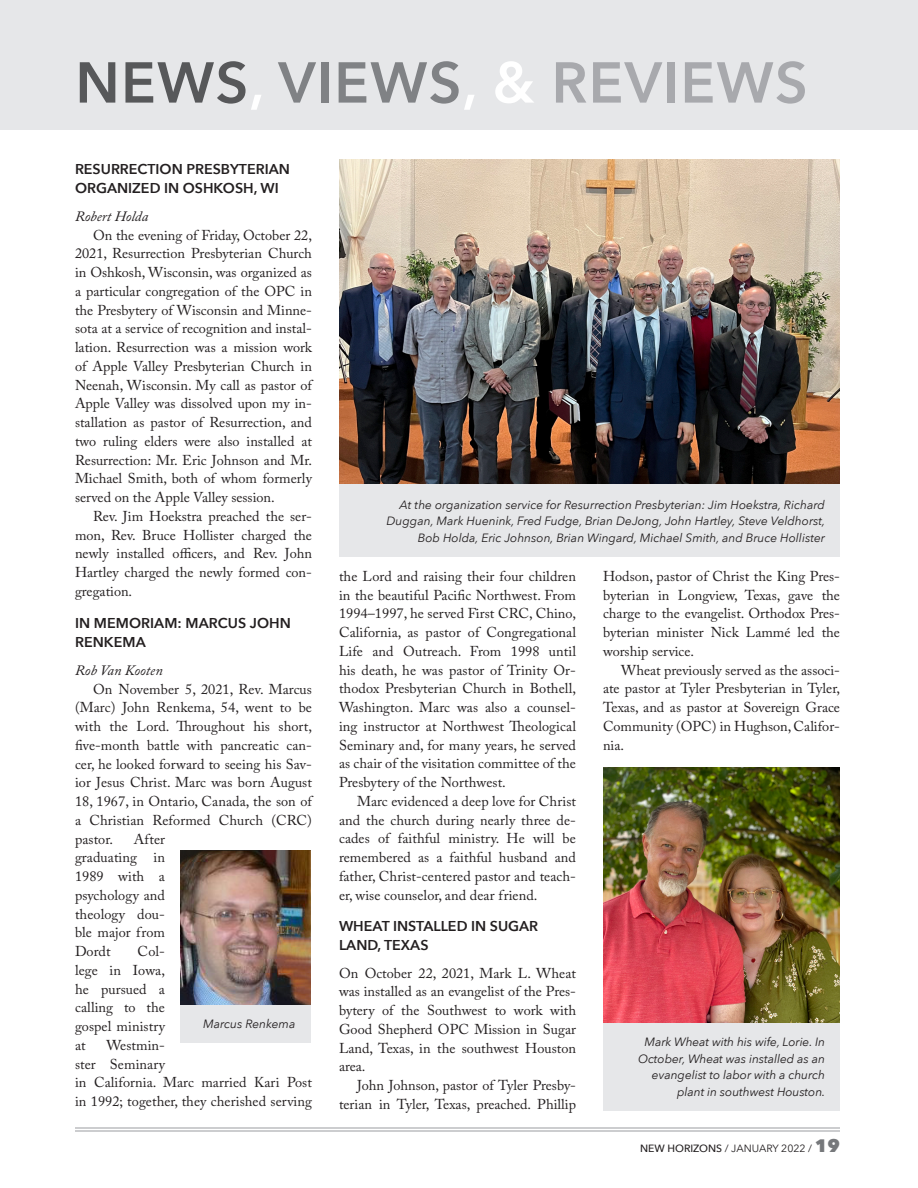
<style>
.page{position:relative;width:918px;height:1188px;background:#fff}
.page>*{position:absolute;margin:0;border:0;box-sizing:border-box;transform-origin:0 0}
.Feature_title{font:600 57px "Avenir Next";letter-spacing:.02em;color:#a8a9ad}
.News_item_text{font:14.25px/18.8px "Adobe Caslon Pro";letter-spacing:.005em;color:#231f20;text-align:justify}
.News_item_title_when{font:600 14.25px/18.8px "Avenir Next";color:#231f20}
.News_item_author{font:italic 14.25px "Adobe Caslon Pro";color:#231f20}
.Photo_Caption{font:italic 12px/16.5px "Avenir Next";color:#231f20;text-align:right}
.t1{font:10.5px "Avenir Next";color:#231f20}
.s1{color:#57585a}
.s2{color:#fff}
.s3{color:#808285}
.s4{font-weight:500}
.s5{font-weight:800;font-size:18px;color:#76787b}
</style>
<div class="page">
<hr style="left:75px;top:1127px;width:765px;height:2px;background:#bcbdc0">
<hr style="left:75px;top:1130px;width:765px;height:2px;background:#bcbdc0">
<div style="left:0;top:0;width:918px;height:130px;background:#e6e7e9"></div>
<div style="left:339px;top:160px;width:501px;height:396px;background:#e6e7e9"></div>
<img style="left:339px;top:160px;width:501px;height:323px">
<div style="left:180px;top:850px;width:130px;height:193px;background:#e6e7e9"></div>
<img style="left:180px;top:850px;width:130px;height:154px">
<div style="left:603px;top:834px;width:237px;height:277px;background:#e6e7e9"></div>
<img style="left:603px;top:768px;width:237px;height:254px">
<p class="Feature_title" style="left:75px;top:34px;width:734px"><span class="s1">NEWS</span><span class="s2">,</span> <span class="s3">VIEWS</span><span class="s2">, &amp;</span> REVIEWS</p>
<p class="News_item_title_when" style="left:75px;top:159px;width:216px">RESURRECTION PRESBYTERIAN<br>ORGANIZED IN OSHKOSH, WI</p>
<p class="News_item_author" style="left:75px;top:208px;width:75px">Robert Holda</p>
<p class="News_item_text" style="left:75px;top:225px;width:239px;text-indent:18px">On the evening of Friday, October 22, 2021, Resurrection Presbyterian Church in Oshkosh, Wisconsin, was organized as a particular congregation of the OPC in the Presbytery of Wisconsin and Minne&shy;sota at a service of recognition and instal&shy;lation. Resurrection was a mission work of Apple Valley Presbyterian Church in Neenah, Wisconsin. My call as pastor of Apple Valley was dissolved upon my in&shy;stallation as pastor of Resurrection, and two ruling elders were also installed at Resurrection: Mr. Eric Johnson and Mr.<br>Michael Smith, both of whom formerly served on the Apple Valley session.</p>
<p class="News_item_text" style="left:75px;top:507px;width:239px;text-indent:18px">Rev. Jim Hoekstra preached the ser&shy;mon, Rev. Bruce Hollister charged the newly installed officers, and Rev. John Hartley charged the newly formed con&shy;gregation.</p>
<p class="News_item_title_when" style="left:75px;top:613px;width:217px">IN MEMORIAM: MARCUS JOHN<br>RENKEMA</p>
<p class="News_item_author" style="left:75px;top:662px;width:89px">Rob Van Kooten</p>
<p class="News_item_text" style="left:75px;top:679px;width:239px;text-indent:18px">On November 5, 2021, Rev. Marcus (Marc) John Renkema, 54, went to be with the Lord. Throughout his short, five-month battle with pancreatic can&shy;cer, he looked forward to seeing his Sav&shy;ior Jesus Christ. Marc was born August 18, 1967, in Ontario, Canada, the son of a Christian Reformed Church (CRC) pastor.</p>
<p class="News_item_text" style="left:75px;top:829px;width:92px;text-indent:59px">After graduating in 1989 with a psychology and theology dou&shy;ble major from Dordt</p>
<p class="News_item_text" style="left:75px;top:942px;width:92px;text-indent:63px">Col&shy;lege in Iowa, he pursued a calling to the gospel ministry at</p>
<p class="Photo_Caption" style="left:203px;top:1015px;width:94px">Marcus Renkema</p>
<p class="News_item_text" style="left:75px;top:1036px;width:239px;text-align:left;text-indent:31px">Westmin-<br>ster Seminary<br>in California. Marc married Kari Post in 1992; together, they cherished serving</p>
<p class="Photo_Caption" style="left:386px;top:496px;width:440px">At the organization service for Resurrection Presbyterian: Jim Hoekstra, Richard<br>Duggan, Mark Huenink, Fred Fudge, Brian DeJong, John Hartley, Steve Veldhorst,<br>Bob Holda, Eric Johnson, Brian Wingard, Michael Smith, and Bruce Hollister</p>
<p class="News_item_text" style="left:339px;top:566px;width:239px">the Lord and raising their four children in the beautiful Pacific Northwest. From 1994–1997, he served First CRC, Chino, California, as pastor of Congregational Life and Outreach. From 1998 until his death, he was pastor of Trinity Or&shy;thodox Presbyterian Church in Bothell, Washington. Marc was also a counsel&shy;ing instructor at Northwest Theological Seminary and, for many years, he served as chair of the visitation committee of the Presbytery of the Northwest.</p>
<p class="News_item_text" style="left:339px;top:791px;width:239px;text-indent:18px">Marc evidenced a deep love for Christ and the church during nearly three de&shy;cades of faithful ministry. He will be remembered as a faithful husband and father, Christ-centered pastor and teach&shy;er, wise counselor, and dear friend.</p>
<p class="News_item_title_when" style="left:339px;top:916px;width:201px">WHEAT INSTALLED IN SUGAR<br>LAND, TEXAS</p>
<p class="News_item_text" style="left:339px;top:963px;width:239px">On October 22, 2021, Mark L. Wheat was installed as an evangelist of the Pres&shy;bytery of the Southwest to work with Good Shepherd OPC Mission in Sugar Land, Texas, in the southwest Houston area.</p>
<p class="News_item_text" style="left:339px;top:1076px;width:239px;text-align:right">John Johnson, pastor of Tyler Presby&shy;terian in Tyler, Texas, preached. Phillip</p>
<p class="News_item_text" style="left:603px;top:566px;width:239px">Hodson, pastor of Christ the King Pres&shy;byterian in Longview, Texas, gave the charge to the evangelist. Orthodox Pres&shy;byterian minister Nick Lammé led the worship service.</p>
<p class="News_item_text" style="left:603px;top:660px;width:239px;text-indent:18px">Wheat previously served as the associ&shy;ate pastor at Tyler Presbyterian in Tyler, Texas, and as pastor at Sovereign Grace Community (OPC) in Hughson, Califor&shy;nia.</p>
<p class="Photo_Caption" style="left:638px;top:1033px;width:188px">Mark Wheat with his wife, Lorie. In<br>October, Wheat was installed as an evangelist to labor with a church</p>
<p class="Photo_Caption" style="left:677px;top:1083px;width:150px">plant in southwest Houston.</p>
<p class="t1" style="left:640px;top:1139px;width:201px"><span class="s4">NEW HORIZONS</span> / JANUARY 2022 / <span class="s5">19</span></p>
</div>
